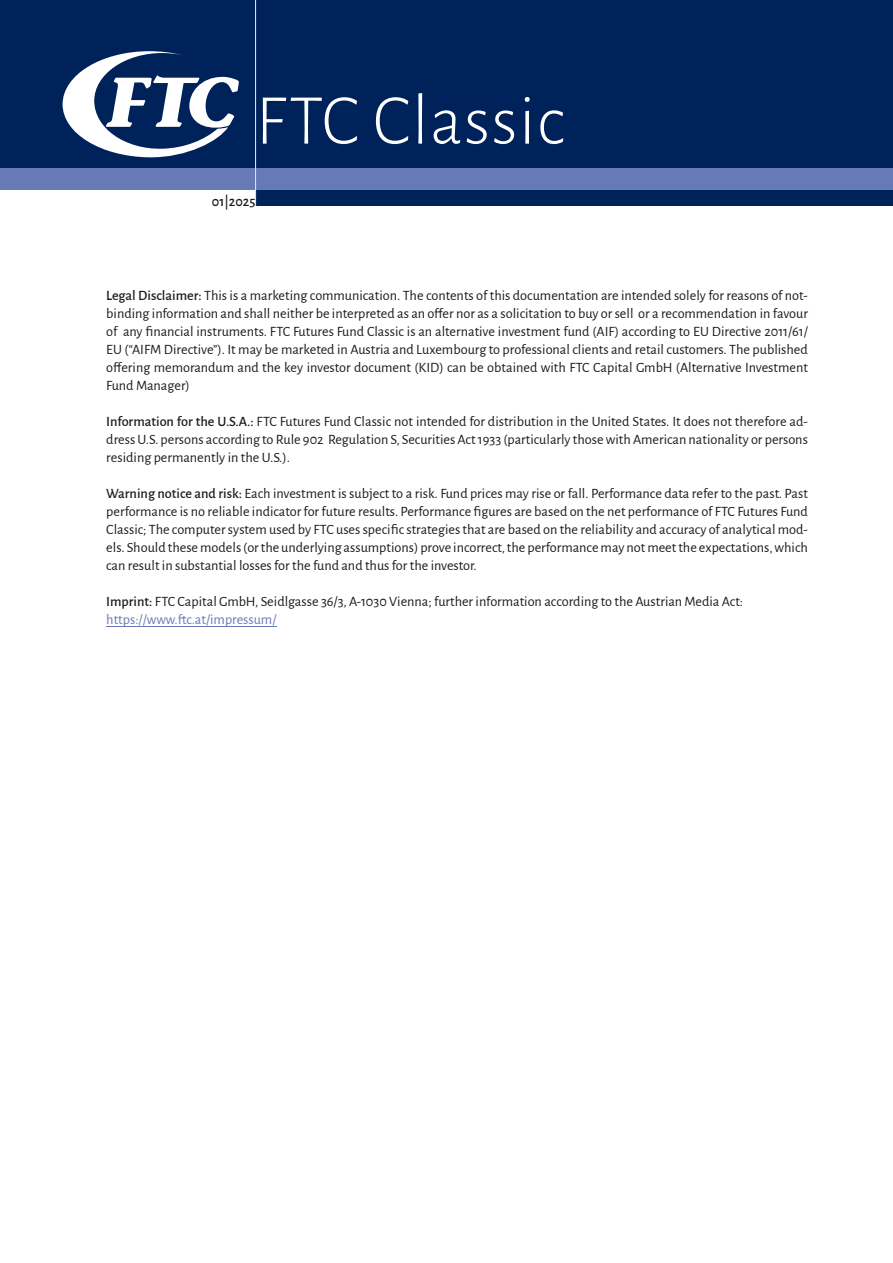
<style>
.page{position:relative;width:893px;height:1263px;background:#fff}
.page>*{position:absolute;margin:0;border:0;box-sizing:border-box;transform-origin:0 0}
.t1{font:300 72px "Alegreya Sans";letter-spacing:.015em;color:#fff}
.t2{font:14.25px "Alegreya Sans";color:#1b1b1f}
.t3{font:14.25px "Alegreya Sans";color:#667ab7}
.t4{font:500 14.25px "Alegreya Sans";color:#1b1b1f}
.s1{font-weight:500}
</style>
<div class="page">
<hr style="left:106px;top:626px;width:170px;height:1px;background:#667ab7">
<div style="left:0;top:0;width:893px;height:206px;background:#00225a"></div>
<div style="left:0;top:189px;width:256px;height:17px;background:#fff"></div>
<div style="left:0;top:168px;width:893px;height:21px;background:#667ab7"></div>
<hr style="left:255px;top:0;width:1px;height:206px;background:#dee2f1">
<svg style="left:63px;top:51px;width:176px;height:106px"></svg>
<p class="t1" style="left:256px;top:86px;width:311px">FTC Classic</p>
<p class="t4" style="left:212px;top:194px;width:45px">01|2025</p>
<p class="t2" style="left:106px;top:288px;width:703px"><span class="s1">Legal Disclaimer:</span> This is a marketing communication. The contents of this documentation are intended solely for reasons of not-</p>
<p class="t2" style="left:106px;top:306px;width:703px">binding information and shall neither be interpreted as an offer nor as a solicitation to buy or sell or a recommendation in favour</p>
<p class="t2" style="left:106px;top:324px;width:703px">of any financial instruments. FTC Futures Fund Classic is an alternative investment fund (AIF) according to EU Directive 2011/61/</p>
<p class="t2" style="left:106px;top:342px;width:703px">EU (“AIFM Directive”). It may be marketed in Austria and Luxembourg to professional clients and retail customers. The published</p>
<p class="t2" style="left:106px;top:360px;width:703px">offering memorandum and the key investor document (KID) can be obtained with FTC Capital GmbH (Alternative Investment</p>
<p class="t2" style="left:106px;top:378px;width:85px">Fund Manager)</p>
<p class="t2" style="left:106px;top:414px;width:703px"><span class="s1">Information for the U.S.A.:</span> FTC Futures Fund Classic not intended for distribution in the United States. It does not therefore ad-</p>
<p class="t2" style="left:106px;top:432px;width:703px">dress U.S. persons according to Rule 902 Regulation S, Securities Act 1933 (particularly those with American nationality or persons</p>
<p class="t2" style="left:106px;top:450px;width:185px">residing permanently in the U.S.).</p>
<p class="t2" style="left:106px;top:486px;width:703px"><span class="s1">Warning notice and risk:</span> Each investment is subject to a risk. Fund prices may rise or fall. Performance data refer to the past. Past</p>
<p class="t2" style="left:106px;top:504px;width:703px">performance is no reliable indicator for future results. Performance figures are based on the net performance of FTC Futures Fund</p>
<p class="t2" style="left:106px;top:522px;width:703px">Classic; The computer system used by FTC uses specific strategies that are based on the reliability and accuracy of analytical mod-</p>
<p class="t2" style="left:106px;top:540px;width:703px">els. Should these models (or the underlying assumptions) prove incorrect, the performance may not meet the expectations, which</p>
<p class="t2" style="left:106px;top:558px;width:372px">can result in substantial losses for the fund and thus for the investor.</p>
<p class="t2" style="left:106px;top:594px;width:638px"><span class="s1">Imprint:</span> FTC Capital GmbH, Seidlgasse 36/3, A-1030 Vienna; further information according to the Austrian Media Act:</p>
<p class="t3" style="left:106px;top:612px;width:172px">https://www.ftc.at/impressum/</p>
</div>
